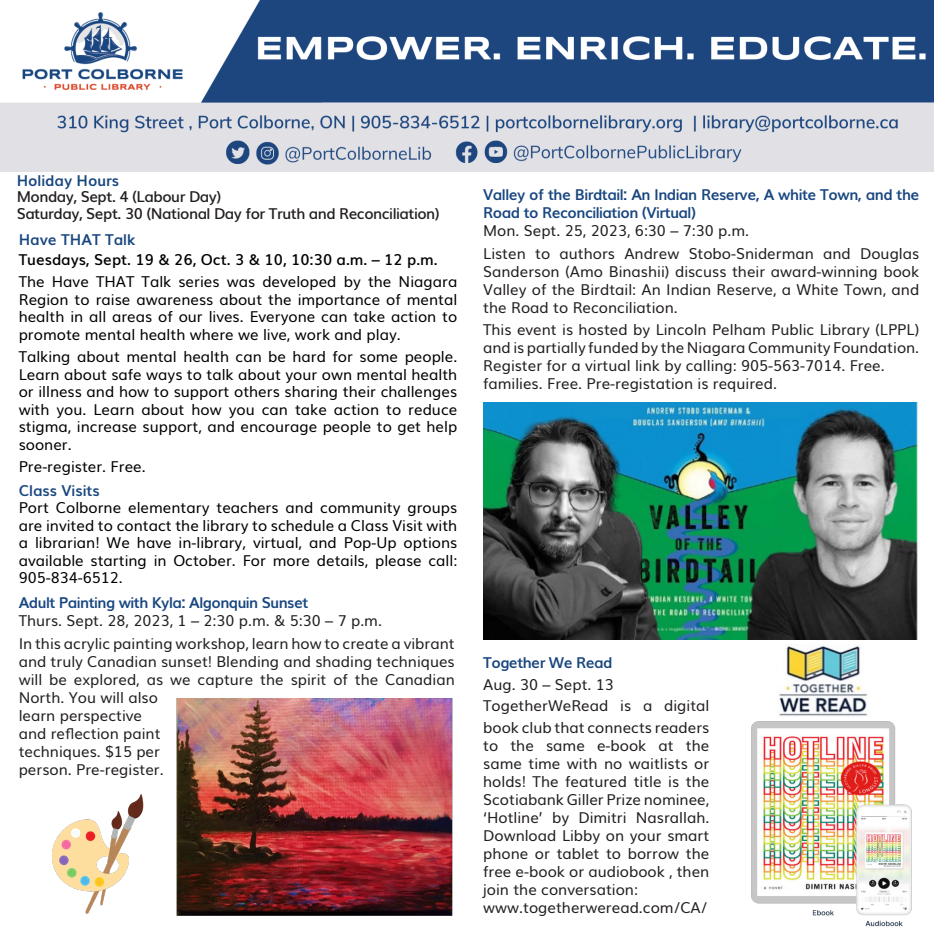
<style>
.page{position:relative;width:934px;height:945px;background:#fff}
.page>*{position:absolute;margin:0;border:0;box-sizing:border-box;transform-origin:0 0}
.t1{font:15px/18px "Muli";color:#231f20;text-align:justify}
.t2{font:15px/17.5px "Muli";color:#000;text-align:justify}
.t3{font:700 15px/18px "Muli";letter-spacing:-.03em;color:#18467f}
.t4{font:600 15px "Muli";letter-spacing:-.03em;color:#231f20}
.t5{font:600 15px "Muli";color:#000}
.t6{font:700 15px "Muli";color:#18467f}
</style>
<div class="page">
<img style="left:0;top:0;width:934px;height:171px">
<img style="left:483px;top:402px;width:436px;height:238px">
<img style="left:751px;top:722px;width:161px;height:205px">
<img style="left:779px;top:645px;width:89px;height:72px">
<img style="left:176px;top:699px;width:277px;height:217px">
<img style="left:52px;top:794px;width:92px;height:120px">
<p class="t6" style="left:17px;top:169px;width:104px">Holiday Hours</p>
<p class="t4" style="left:17px;top:185px;width:206px">Monday, Sept. 4 (Labour Day)</p>
<p class="t4" style="left:17px;top:201px;width:425px">Saturday, Sept. 30 (National Day for Truth and Reconciliation)</p>
<p class="t6" style="left:19px;top:227px;width:118px">Have THAT Talk</p>
<p class="t5" style="left:19px;top:247px;width:421px">Tuesdays, Sept. 19 &amp; 26, Oct. 3 &amp; 10, 10:30 a.m. – 12 p.m.</p>
<p class="t2" style="left:19px;top:272px;width:440px">The Have THAT Talk series was developed by the Niagara Region to raise awareness about the importance of mental health in all areas of our lives. Everyone can take action to promote mental health where we live, work and play.</p>
<p class="t2" style="left:19px;top:347px;width:440px">Talking about mental health can be hard for some people.<br>Learn about safe ways to talk about your own mental health or illness and how to support others sharing their challenges with you. Learn about how you can take action to reduce stigma, increase support, and encourage people to get help sooner.</p>
<p class="t2" style="left:19px;top:457px;width:129px">Pre-register. Free.</p>
<p class="t6" style="left:19px;top:478px;width:82px">Class Visits</p>
<p class="t2" style="left:19px;top:498px;width:440px">Port Colborne elementary teachers and community groups are invited to contact the library to schedule a Class Visit with a librarian! We have in-library, virtual, and Pop-Up options available starting in October. For more details, please call:<br>905-834-6512.</p>
<p class="t3" style="left:19px;top:593px;width:291px">Adult Painting with Kyla: Algonquin Sunset</p>
<p class="t1" style="left:19px;top:611px;width:365px">Thurs. Sept. 28, 2023, 1 – 2:30 p.m. &amp; 5:30 – 7 p.m.</p>
<p class="t1" style="left:19px;top:633px;width:438px">In this acrylic painting workshop, learn how to create a vibrant and truly Canadian sunset! Blending and shading techniques will be explored, as we capture the spirit of the Canadian North. You will also</p>
<p class="t1" style="left:19px;top:705px;width:125px">learn perspective</p>
<p class="t1" style="left:19px;top:723px;width:143px">and reflection paint</p>
<p class="t1" style="left:19px;top:741px;width:143px">techniques. $15 per</p>
<p class="t1" style="left:19px;top:759px;width:147px">person. Pre-register.</p>
<p class="t3" style="left:483px;top:185px;width:437px">Valley of the Birdtail: An Indian Reserve, A white Town, and the<br>Road to Reconciliation (Virtual)</p>
<p class="t1" style="left:483px;top:221px;width:267px">Mon. Sept. 25, 2023, 6:30 – 7:30 p.m.</p>
<p class="t1" style="left:483px;top:243px;width:438px">Listen to authors Andrew Stobo-Sniderman and Douglas Sanderson (Amo Binashii) discuss their award-winning book Valley of the Birdtail: An Indian Reserve, a White Town, and the Road to Reconciliation.</p>
<p class="t1" style="left:483px;top:320px;width:438px">This event is hosted by Lincoln Pelham Public Library (LPPL) and is partially funded by the Niagara Community Foundation.<br>Register for a virtual link by calling: 905-563-7014. Free.</p>
<p class="t1" style="left:483px;top:374px;width:295px">families. Free. Pre-registation is required.</p>
<p class="t3" style="left:483px;top:652px;width:131px">Together We Read</p>
<p class="t1" style="left:483px;top:675px;width:132px">Aug. 30 – Sept. 13</p>
<p class="t1" style="left:483px;top:694px;width:228px;line-height:21.2px">TogetherWeRead is a digital book club that connects readers</p>
<p class="t1" style="left:483px;top:735px;width:228px">to the same e-book at the same time with no waitlists or holds! The featured title is the Scotiabank Giller Prize nominee, ‘Hotline’ by Dimitri Nasrallah.<br>Download Libby on your smart phone or tablet to borrow the free e-book or audiobook , then join the conversation:</p>
<p class="t1" style="left:483px;top:897px;width:226px">www.togetherweread.com/CA/</p>
</div>
